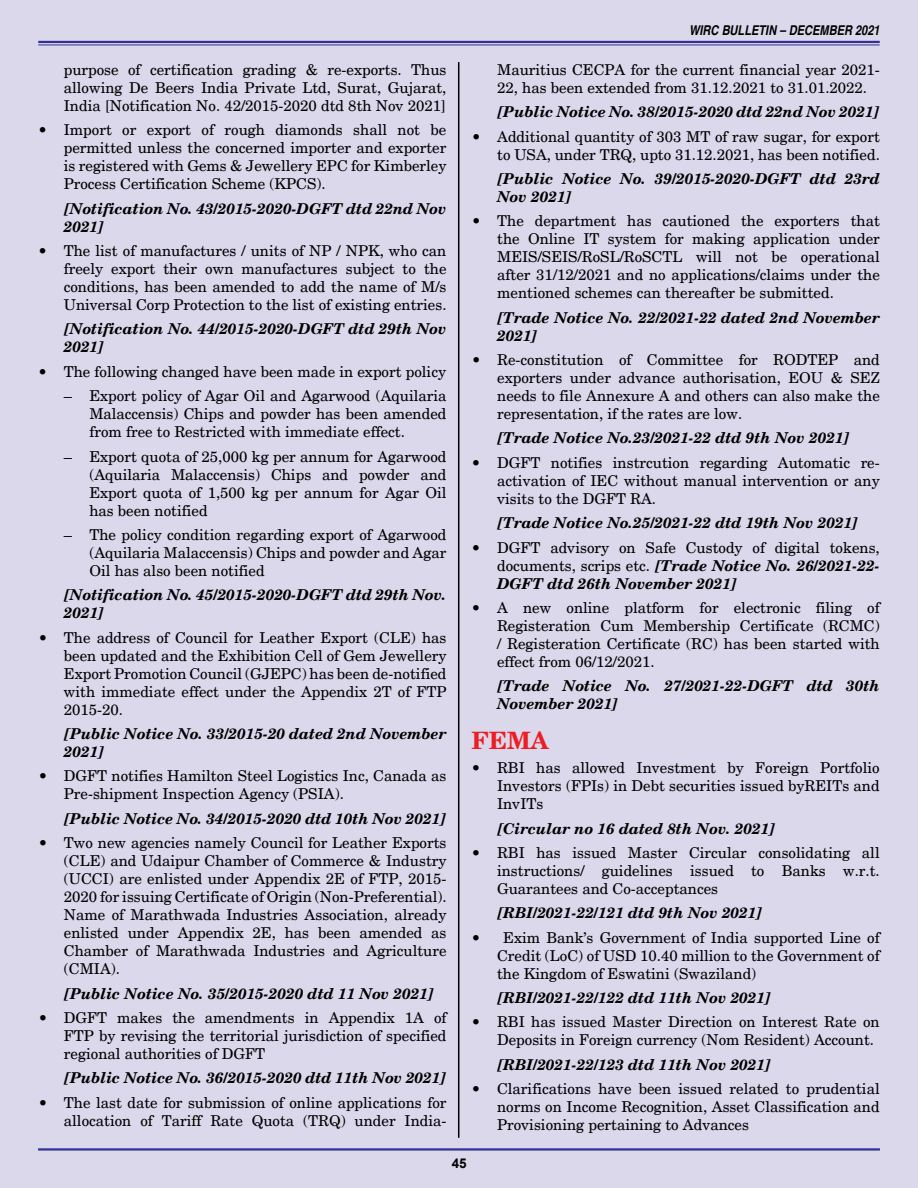
<style>
.page{position:relative;width:918px;height:1188px;background:#dbd8ec}
.page>*{position:absolute;margin:0;border:0;box-sizing:border-box;transform-origin:0 0}
.t1{font:700 24px "New Century Schlbk";color:#ed1d24}
.t2{font:15px/18px "New Century Schlbk";color:#000;text-align:justify}
.t3{font:italic 700 15px/18px "New Century Schlbk";color:#000}
.t4{font:italic 700 condensed 13.5px "Helvetica";color:#000}
.t5{font:700 13.5px "Helvetica";color:#000}
.s1{font-weight:700;font-style:italic}
</style>
<div class="page">
<hr style="left:38px;top:1148px;width:842px;height:3px;background:#333092">
<hr style="left:38px;top:41px;width:842px;height:2px;background:#333092">
<hr style="left:38px;top:45px;width:842px;height:1px;background:#333092">
<hr style="left:458px;top:62px;width:1px;height:1076px;background:#000">
<p class="t2" style="left:64px;top:61px;width:384px">purpose of certification grading &amp; re-exports. Thus allowing De Beers India Private Ltd, Surat, Gujarat, India [Notification No. 42/2015-2020 dtd 8th Nov 2021]</p>
<p class="t2" style="left:64px;top:121px;width:384px;text-indent:-26px">• Import or export of rough diamonds shall not be permitted unless the concerned importer and exporter is registered with Gems &amp; Jewellery EPC for Kimberley Process Certification Scheme (KPCS).</p>
<p class="t3" style="left:64px;top:200px;width:384px">[Notification No. 43/2015-2020-DGFT dtd 22nd Nov<br>2021]</p>
<p class="t2" style="left:64px;top:242px;width:384px;text-indent:-26px">• The list of manufactures / units of NP / NPK, who can freely export their own manufactures subject to the conditions, has been amended to add the name of M/s Universal Corp Protection to the list of existing entries.</p>
<p class="t3" style="left:64px;top:320px;width:384px">[Notification No. 44/2015-2020-DGFT dtd 29th Nov<br>2021]</p>
<p class="t2" style="left:38px;top:363px;width:409px">• The following changed have been made in export policy</p>
<p class="t2" style="left:89px;top:387px;width:359px;text-indent:-26px">– Export policy of Agar Oil and Agarwood (Aquilaria Malaccensis) Chips and powder has been amended from free to Restricted with immediate effect.</p>
<p class="t2" style="left:89px;top:447px;width:359px;text-indent:-26px">– Export quota of 25,000 kg per annum for Agarwood (Aquilaria Malaccensis) Chips and powder and Export quota of 1,500 kg per annum for Agar Oil has been notified</p>
<p class="t2" style="left:89px;top:526px;width:359px;text-indent:-26px">– The policy condition regarding export of Agarwood (Aquilaria Malaccensis) Chips and powder and Agar Oil has also been notified</p>
<p class="t3" style="left:64px;top:586px;width:384px">[Notification No. 45/2015-2020-DGFT dtd 29th Nov.<br>2021]</p>
<p class="t2" style="left:64px;top:628px;width:384px;text-indent:-25px">• The address of Council for Leather Export (CLE) has been updated and the Exhibition Cell of Gem Jewellery Export Promotion Council (GJEPC) has been de-notified with immediate effect under the Appendix 2T of FTP 2015-20.</p>
<p class="t3" style="left:64px;top:725px;width:384px">[Public Notice No. 33/2015-20 dated 2nd November<br>2021]</p>
<p class="t2" style="left:64px;top:767px;width:384px;text-indent:-25px">• DGFT notifies Hamilton Steel Logistics Inc, Canada as<br>Pre-shipment Inspection Agency (PSIA).</p>
<p class="t3" style="left:64px;top:810px;width:384px">[Public Notice No. 34/2015-2020 dtd 10th Nov 2021]</p>
<p class="t2" style="left:64px;top:834px;width:384px;text-indent:-26px">• Two new agencies namely Council for Leather Exports (CLE) and Udaipur Chamber of Commerce &amp; Industry (UCCI) are enlisted under Appendix 2E of FTP, 2015- 2020 for issuing Certificate of Origin (Non-Preferential).<br>Name of Marathwada Industries Association, already enlisted under Appendix 2E, has been amended as Chamber of Marathwada Industries and Agriculture (CMIA).</p>
<p class="t3" style="left:64px;top:984px;width:372px">[Public Notice No. 35/2015-2020 dtd 11 Nov 2021]</p>
<p class="t2" style="left:64px;top:1009px;width:384px;text-indent:-26px">• DGFT makes the amendments in Appendix 1A of FTP by revising the territorial jurisdiction of specified regional authorities of DGFT</p>
<p class="t3" style="left:64px;top:1069px;width:384px">[Public Notice No. 36/2015-2020 dtd 11th Nov 2021]</p>
<p class="t2" style="left:38px;top:1093px;width:410px;text-align:right">• The last date for submission of online applications for allocation of Tariff Rate Quota (TRQ) under India-</p>
<p class="t4" style="left:689px;top:22px;width:192px">WIRC BULLETIN – DECEMBER 2021</p>
<p class="t2" style="left:497px;top:61px;width:384px">Mauritius CECPA for the current financial year 2021-<br>22, has been extended from 31.12.2021 to 31.01.2022.</p>
<p class="t3" style="left:497px;top:103px;width:384px">[Public Notice No. 38/2015-2020 dtd 22nd Nov 2021]</p>
<p class="t2" style="left:472px;top:127px;width:410px;text-align:right">• Additional quantity of 303 MT of raw sugar, for export to USA, under TRQ, upto 31.12.2021, has been notified.</p>
<p class="t3" style="left:497px;top:170px;width:384px">[Public Notice No. 39/2015-2020-DGFT dtd 23rd<br>Nov 2021]</p>
<p class="t2" style="left:497px;top:212px;width:384px;text-indent:-25px">• The department has cautioned the exporters that the Online IT system for making application under MEIS/SEIS/RoSL/RoSCTL will not be operational after 31/12/2021 and no applications/claims under the mentioned schemes can thereafter be submitted.</p>
<p class="t3" style="left:497px;top:309px;width:384px">[Trade Notice No. 22/2021-22 dated 2nd November<br>2021]</p>
<p class="t2" style="left:497px;top:351px;width:384px;text-indent:-25px">• Re-constitution of Committee for RODTEP and exporters under advance authorisation, EOU &amp; SEZ needs to file Annexure A and others can also make the representation, if the rates are low.</p>
<p class="t3" style="left:497px;top:429px;width:354px">[Trade Notice No.23/2021-22 dtd 9th Nov 2021]</p>
<p class="t2" style="left:497px;top:454px;width:384px;text-indent:-26px">• DGFT notifies instrcution regarding Automatic re&shy;activation of IEC without manual intervention or any visits to the DGFT RA.</p>
<p class="t3" style="left:497px;top:514px;width:363px">[Trade Notice No.25/2021-22 dtd 19th Nov 2021]</p>
<p class="t2" style="left:497px;top:538px;width:384px;text-indent:-26px">• DGFT advisory on Safe Custody of digital tokens, documents, scrips etc. <span class="s1">[Trade Notice No. 26/2021-22- DGFT dtd 26th November 2021]</span></p>
<p class="t2" style="left:497px;top:599px;width:384px;text-indent:-25px">• A new online platform for electronic filing of Registeration Cum Membership Certificate (RCMC) / Registeration Certificate (RC) has been started with effect from 06/12/2021.</p>
<p class="t3" style="left:497px;top:677px;width:384px">[Trade Notice No. 27/2021-22-DGFT dtd 30th<br>November 2021]</p>
<h1 class="t1" style="left:472px;top:725px;width:79px">FEMA</h1>
<p class="t2" style="left:497px;top:759px;width:384px;text-indent:-26px">• RBI has allowed Investment by Foreign Portfolio Investors (FPIs) in Debt securities issued byREITs and InvITs</p>
<p class="t3" style="left:497px;top:820px;width:280px">[Circular no 16 dated 8th Nov. 2021]</p>
<p class="t2" style="left:497px;top:844px;width:384px;text-indent:-26px">• RBI has issued Master Circular consolidating all instructions/ guidelines issued to Banks w.r.t.<br>Guarantees and Co-acceptances</p>
<p class="t3" style="left:497px;top:904px;width:267px">[RBI/2021-22/121 dtd 9th Nov 2021]</p>
<p class="t2" style="left:497px;top:929px;width:384px;text-indent:-26px">• Exim Bank’s Government of India supported Line of Credit (LoC) of USD 10.40 million to the Government of the Kingdom of Eswatini (Swaziland)</p>
<p class="t3" style="left:497px;top:989px;width:276px">[RBI/2021-22/122 dtd 11th Nov 2021]</p>
<p class="t2" style="left:497px;top:1013px;width:384px;text-indent:-26px">• RBI has issued Master Direction on Interest Rate on<br>Deposits in Foreign currency (Nom Resident) Account.</p>
<p class="t3" style="left:497px;top:1056px;width:276px">[RBI/2021-22/123 dtd 11th Nov 2021]</p>
<p class="t2" style="left:497px;top:1080px;width:384px;text-indent:-25px">• Clarifications have been issued related to prudential norms on Income Recognition, Asset Classification and Provisioning pertaining to Advances</p>
<p class="t5" style="left:452px;top:1154px;width:17px">45</p>
</div>
